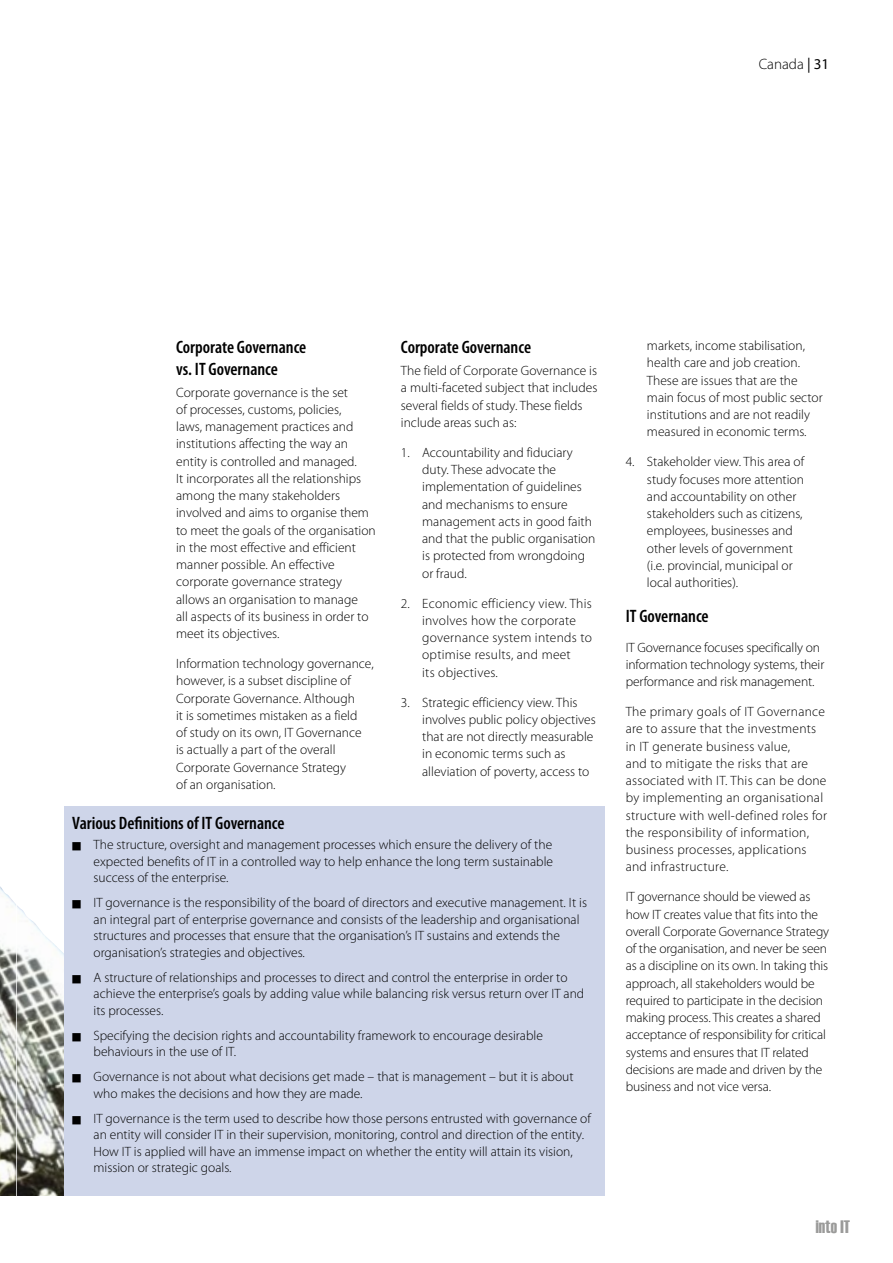
<style>
.page{position:relative;width:893px;height:1263px;background:#fff}
.page>*{position:absolute;margin:0;border:0;box-sizing:border-box;transform-origin:0 0}
.Head_3_new{font:600 condensed 18px/21.6px "Myriad Pro";color:#000}
.Body_Text{font:600 condensed 18px "Myriad Pro";color:#000}
.t1{font:18px "Haettenschweiler";color:#9b9b9a}
.Running_title_and_pa{font:300 15px "Myriad Pro";color:#000}
.Body_Text-2{font:300 13.5px/17.2px "Myriad Pro";color:#000}
.Box_Text_Bullet{font:300 13.5px/16.5px "Myriad Pro";color:#000}
.Bullet{font:300 13.5px/17.2px "Myriad Pro";color:#000}
.Body_Text-3{font:300 13.5px/17.2px "Myriad Pro";letter-spacing:.02em;color:#000}
.Bullet-2{font:300 13.5px/17.2px "Myriad Pro";letter-spacing:.02em;color:#000}
.s1{font-weight:400}
</style>
<div class="page">
<img style="left:17px;top:806px;width:165px;height:390px">
<div style="left:64px;top:807px;width:540px;height:389px;background:#ced5e9"></div>
<img style="left:0;top:886px;width:17px;height:310px">
<p class="Running_title_and_pa" style="left:759px;top:55px;width:72px">Canada <span class="s1">| 31</span></p>
<p class="Head_3_new" style="left:176px;top:336px;width:132px">Corporate Governance vs. IT Governance</p>
<p class="Body_Text-2" style="left:176px;top:383px;width:201px">Corporate governance is the set<br>of processes, customs, policies,<br>laws, management practices and institutions affecting the way an entity is controlled and managed.<br>It incorporates all the relationships among the many stakeholders involved and aims to organise them to meet the goals of the organisation in the most effective and efficient manner possible. An effective corporate governance strategy allows an organisation to manage<br>all aspects of its business in order to meet its objectives.</p>
<p class="Body_Text-2" style="left:176px;top:655px;width:199px">Information technology governance, however, is a subset discipline of<br>Corporate Governance. Although<br>it is sometimes mistaken as a field<br>of study on its own, IT Governance<br>is actually a part of the overall<br>Corporate Governance Strategy<br>of an organisation.</p>
<p class="Head_3_new" style="left:401px;top:336px;width:132px">Corporate Governance</p>
<p class="Body_Text-2" style="left:401px;top:362px;width:198px">The field of Corporate Governance is a multi-faceted subject that includes several fields of study. These fields include areas such as:</p>
<p class="Bullet" style="left:422px;top:443px;width:175px;text-indent:-21px">1. Accountability and fiduciary duty. These advocate the implementation of guidelines and mechanisms to ensure management acts in good faith and that the public organisation is protected from wrongdoing or fraud.</p>
<p class="Bullet-2" style="left:422px;top:594px;width:171px;text-indent:-21px">2. Economic efficiency view. This involves how the corporate governance system intends to optimise results, and meet<br>its objectives.</p>
<p class="Bullet" style="left:422px;top:693px;width:175px;text-indent:-21px">3. Strategic efficiency view. This involves public policy objectives that are not directly measurable in economic terms such as alleviation of poverty, access to</p>
<p class="Head_3_new" style="left:72px;top:811px;width:214px">Various Definitions of IT Governance</p>
<p class="Box_Text_Bullet" style="left:94px;top:836px;width:461px;text-align:justify;text-indent:-21px">■ The structure, oversight and management processes which ensure the delivery of the expected benefits of IT in a controlled way to help enhance the long term sustainable success of the enterprise.</p>
<p class="Box_Text_Bullet" style="left:94px;top:894px;width:495px;text-indent:-21px">■ IT governance is the responsibility of the board of directors and executive management. It is an integral part of enterprise governance and consists of the leadership and organisational structures and processes that ensure that the organisation’s IT sustains and extends the organisation’s strategies and objectives.</p>
<p class="Box_Text_Bullet" style="left:94px;top:969px;width:492px;text-indent:-21px">■ A structure of relationships and processes to direct and control the enterprise in order to achieve the enterprise’s goals by adding value while balancing risk versus return over IT and its processes.</p>
<p class="Box_Text_Bullet" style="left:94px;top:1027px;width:451px;text-indent:-21px">■ Specifying the decision rights and accountability framework to encourage desirable behaviours in the use of IT.</p>
<p class="Box_Text_Bullet" style="left:94px;top:1068px;width:481px;text-indent:-21px">■ Governance is not about what decisions get made – that is management – but it is about who makes the decisions and how they are made.</p>
<p class="Box_Text_Bullet" style="left:94px;top:1110px;width:499px;text-indent:-21px">■ IT governance is the term used to describe how those persons entrusted with governance of an entity will consider IT in their supervision, monitoring, control and direction of the entity.<br>How IT is applied will have an immense impact on whether the entity will attain its vision, mission or strategic goals.</p>
<p class="Bullet" style="left:647px;top:337px;width:177px">markets, income stabilisation, health care and job creation.<br>These are issues that are the main focus of most public sector institutions and are not readily measured in economic terms.</p>
<p class="Bullet" style="left:647px;top:453px;width:159px;text-indent:-21px">4. Stakeholder view. This area of study focuses more attention and accountability on other stakeholders such as citizens, employees, businesses and other levels of government (i.e. provincial, municipal or local authorities).</p>
<p class="Body_Text" style="left:626px;top:604px;width:85px">IT Governance</p>
<p class="Body_Text-2" style="left:626px;top:638px;width:200px">IT Governance focuses specifically on information technology systems, their performance and risk management.</p>
<p class="Body_Text-3" style="left:626px;top:703px;width:203px">The primary goals of IT Governance are to assure that the investments in IT generate business value,<br>and to mitigate the risks that are associated with IT. This can be done by implementing an organisational structure with well-defined roles for the responsibility of information, business processes, applications and infrastructure.</p>
<p class="Body_Text-2" style="left:626px;top:888px;width:205px">IT governance should be viewed as how IT creates value that fits into the overall Corporate Governance Strategy of the organisation, and never be seen as a discipline on its own. In taking this approach, all stakeholders would be required to participate in the decision making process. This creates a shared acceptance of responsibility for critical systems and ensures that IT related decisions are made and driven by the business and not vice versa.</p>
<p class="t1" style="left:816px;top:1214px;width:36px">into IT</p>
</div>
